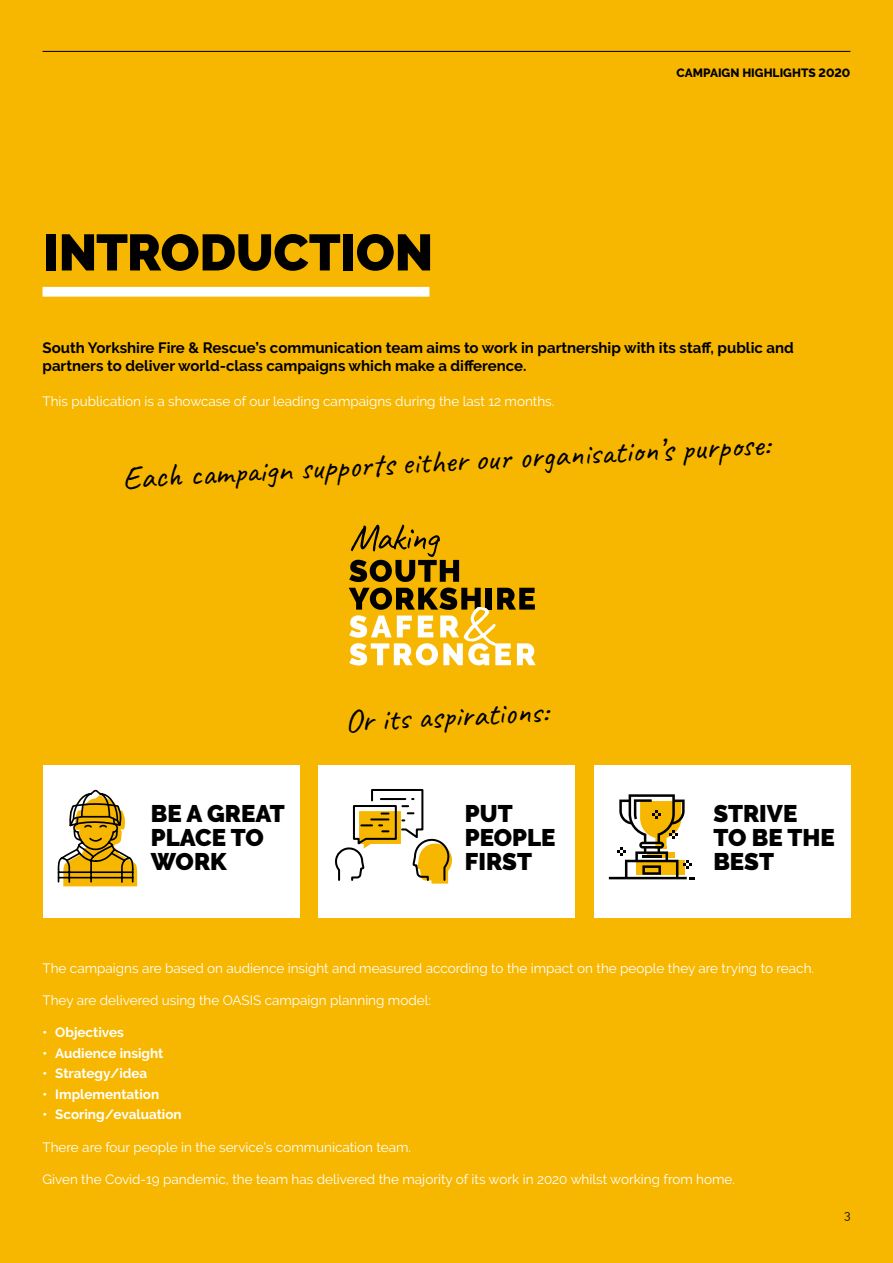
<style>
.page{position:relative;width:893px;height:1263px;background:#f7b700}
.page>*{position:absolute;margin:0;border:0;box-sizing:border-box;transform-origin:0 0}
.t1{font:900 51px "Raleway";letter-spacing:-.005em;color:#000}
.t2{font:33px "Caveat";color:#000}
.t3{font:900 24px/24px "Raleway";color:#000}
.t4{font:700 15px/18px "Raleway";color:#000}
.t5{font:13.5px "Raleway";color:#fff}
.t6{font:700 13.5px "Raleway";color:#fff}
.t7{font:800 12px "Raleway";color:#000}
.t8{font:12px "Raleway";color:#000}
</style>
<div class="page">
<hr style="left:43px;top:51px;width:807px;height:1px;background:#000">
<div style="left:43px;top:287px;width:386px;height:10px;background:#fff"></div>
<div style="left:43px;top:765px;width:257px;height:152px;background:#fff"></div>
<div style="left:319px;top:765px;width:256px;height:152px;background:#fff"></div>
<div style="left:594px;top:765px;width:256px;height:152px;background:#fff"></div>
<svg style="left:57px;top:789px;width:80px;height:97px"></svg>
<svg style="left:335px;top:789px;width:117px;height:95px"></svg>
<svg style="left:609px;top:794px;width:86px;height:85px"></svg>
<hr style="left:642px;top:855px;width:20px;height:3px;background:#000">
<svg style="left:349px;top:524px;width:187px;height:141px"></svg>
<h1 class="t1" style="left:43px;top:223px;width:392px">INTRODUCTION</h1>
<p class="t7" style="left:677px;top:66px;width:175px">CAMPAIGN HIGHLIGHTS 2020</p>
<p class="t4" style="left:43px;top:339px;width:753px">South Yorkshire Fire &amp; Rescue’s communication team aims to work in partnership with its staff, public and partners to deliver world-class campaigns which make a difference.</p>
<p class="t5" style="left:43px;top:393px;width:513px">This publication is a showcase of our leading campaigns during the last 12 months.</p>
<h2 class="t2" style="left:121px;top:457px;width:650px;rotate:-3deg">Each campaign supports either our organisation’s purpose:</h2>
<h2 class="t2" style="left:344px;top:701px;width:205px;rotate:-3deg">Or its aspirations:</h2>
<h3 class="t3" style="left:151px;top:802px;width:135px">BE A GREAT<br>PLACE TO<br>WORK</h3>
<h3 class="t3" style="left:465px;top:802px;width:92px">PUT<br>PEOPLE<br>FIRST</h3>
<h3 class="t3" style="left:713px;top:802px;width:123px">STRIVE<br>TO BE THE<br>BEST</h3>
<p class="t5" style="left:43px;top:960px;width:773px">The campaigns are based on audience insight and measured according to the impact on the people they are trying to reach.</p>
<p class="t5" style="left:43px;top:992px;width:390px">They are delivered using the OASIS campaign planning model:</p>
<p class="t6" style="left:43px;top:1025px;width:83px">• Objectives</p>
<p class="t6" style="left:43px;top:1045px;width:122px">• Audience insight</p>
<p class="t6" style="left:43px;top:1066px;width:106px">• Strategy/idea</p>
<p class="t6" style="left:43px;top:1086px;width:118px">• Implementation</p>
<p class="t6" style="left:43px;top:1107px;width:141px">• Scoring/evaluation</p>
<p class="t5" style="left:43px;top:1139px;width:370px">There are four people in the service’s communication team.</p>
<p class="t5" style="left:43px;top:1171px;width:694px">Given the Covid-19 pandemic, the team has delivered the majority of its work in 2020 whilst working from home.</p>
<p class="t8" style="left:844px;top:1208px;width:8px">3</p>
</div>
